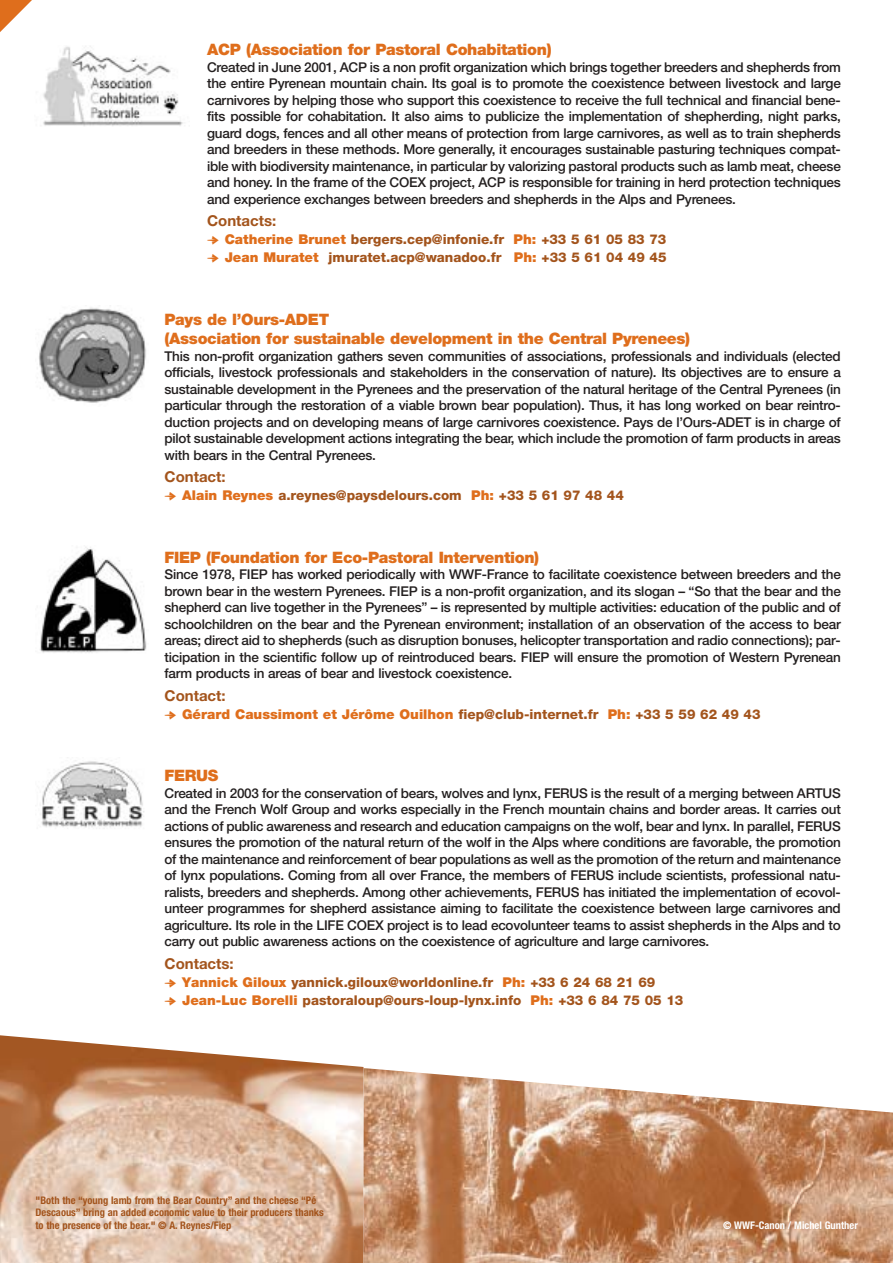
<style>
.page{position:relative;width:893px;height:1263px;background:#fff}
.page>*{position:absolute;margin:0;border:0;box-sizing:border-box;transform-origin:0 0}
.t1{font:900 15.75px/19.5px "Helvetica Neue";letter-spacing:-.02em;color:#df6e1c}
.t2{font:700 15px "Helvetica Neue";color:#a3541c}
.t3{font:500 13.5px/16.5px "Helvetica Neue";letter-spacing:-.015em;color:#231f1f;text-align:justify}
.t4{font:800 13.5px/18px "Helvetica Neue";color:#a3541c}
.t5{font:900 13.5px "Helvetica Neue";color:#df6e1c}
.t6{font:700 condensed 10.5px/12.6px "Helvetica Neue";color:#a3541c}
.t7{font:700 condensed 10.5px "Helvetica Neue";color:#fff}
.s1{font-family:"Fleches Left Right";font-weight:400;font-size:15px;color:#df6e1c}
.s2{font-weight:900;color:#df6e1c}
.s3{font-family:"Fleches Left Right";font-weight:400;font-size:15px}
.s4{font-weight:800;color:#a3541c}
</style>
<div class="page">
<img style="left:39px;top:307px;width:107px;height:96px">
<img style="left:40px;top:547px;width:107px;height:106px">
<img style="left:41px;top:760px;width:103px;height:69px">
<svg style="left:0;top:0;width:32px;height:32px"></svg>
<img style="left:43px;top:46px;width:140px;height:80px">
<img style="left:363px;top:1067px;width:529px;height:196px">
<img style="left:0;top:1035px;width:363px;height:228px">
<p class="t1" style="left:207px;top:41px;width:346px">ACP (Association for Pastoral Cohabitation)</p>
<p class="t3" style="left:207px;top:60px;width:635px">Created in June 2001, ACP is a non profit organization which brings together breeders and shepherds from the entire Pyrenean mountain chain. Its goal is to promote the coexistence between livestock and large carnivores by helping those who support this coexistence to receive the full technical and financial bene&shy;fits possible for cohabitation. It also aims to publicize the implementation of shepherding, night parks, guard dogs, fences and all other means of protection from large carnivores, as well as to train shepherds and breeders in these methods. More generally, it encourages sustainable pasturing techniques compat&shy;ible with biodiversity maintenance, in particular by valorizing pastoral products such as lamb meat, cheese and honey. In the frame of the COEX project, ACP is responsible for training in herd protection techniques and experience exchanges between breeders and shepherds in the Alps and Pyrenees.</p>
<p class="t2" style="left:207px;top:215px;width:71px">Contacts:</p>
<p class="t4" style="left:207px;top:231px;width:461px"><span class="s1">e</span> <span class="s2">Catherine Brunet</span> bergers.cep@infonie.fr <span class="s2">Ph:</span> +33 5 61 05 83 73 <span class="s1">e</span> <span class="s2">Jean Muratet</span> jmuratet.acp@wanadoo.fr <span class="s2">Ph:</span> +33 5 61 04 49 45</p>
<p class="t1" style="left:164px;top:311px;width:527px">Pays de l’Ours-ADET<br>(Association for sustainable development in the Central Pyrenees)</p>
<p class="t3" style="left:164px;top:349px;width:677px">This non-profit organization gathers seven communities of associations, professionals and individuals (elected officials, livestock professionals and stakeholders in the conservation of nature). Its objectives are to ensure a sustainable development in the Pyrenees and the preservation of the natural heritage of the Central Pyrenees (in particular through the restoration of a viable brown bear population). Thus, it has long worked on bear reintro&shy;duction projects and on developing means of large carnivores coexistence. Pays de l’Ours-ADET is in charge of pilot sustainable development actions integrating the bear, which include the promotion of farm products in areas with bears in the Central Pyrenees.</p>
<p class="t2" style="left:164px;top:471px;width:63px">Contact:</p>
<p class="t4" style="left:164px;top:487px;width:461px"><span class="s1">e</span> <span class="s2">Alain Reynes</span> a.reynes@paysdelours.com <span class="s2">Ph:</span> +33 5 61 97 48 44</p>
<p class="t1" style="left:164px;top:549px;width:376px">FIEP (Foundation for Eco-Pastoral Intervention)</p>
<p class="t3" style="left:164px;top:567px;width:677px">Since 1978, FIEP has worked periodically with WWF-France to facilitate coexistence between breeders and the brown bear in the western Pyrenees. FIEP is a non-profit organization, and its slogan – “So that the bear and the shepherd can live together in the Pyrenees” – is represented by multiple activities: education of the public and of schoolchildren on the bear and the Pyrenean environment; installation of an observation of the access to bear areas; direct aid to shepherds (such as disruption bonuses, helicopter transportation and radio connections); par&shy;ticipation in the scientific follow up of reintroduced bears. FIEP will ensure the promotion of Western Pyrenean farm products in areas of bear and livestock coexistence.</p>
<p class="t2" style="left:164px;top:690px;width:63px">Contact:</p>
<p class="t5" style="left:164px;top:709px;width:597px"><span class="s3">e</span> Gérard Caussimont et Jérôme Ouilhon <span class="s4">fiep@club-internet.fr</span> Ph: <span class="s4">+33 5 59 62 49 43</span></p>
<p class="t1" style="left:164px;top:767px;width:55px">FERUS</p>
<p class="t3" style="left:164px;top:786px;width:677px">Created in 2003 for the conservation of bears, wolves and lynx, FERUS is the result of a merging between ARTUS and the French Wolf Group and works especially in the French mountain chains and border areas. It carries out actions of public awareness and research and education campaigns on the wolf, bear and lynx. In parallel, FERUS ensures the promotion of the natural return of the wolf in the Alps where conditions are favorable, the promotion of the maintenance and reinforcement of bear populations as well as the promotion of the return and maintenance of lynx populations. Coming from all over France, the members of FERUS include scientists, professional natu&shy;ralists, breeders and shepherds. Among other achievements, FERUS has initiated the implementation of ecovol&shy;unteer programmes for shepherd assistance aiming to facilitate the coexistence between large carnivores and agriculture. Its role in the LIFE COEX project is to lead ecovolunteer teams to assist shepherds in the Alps and to carry out public awareness actions on the coexistence of agriculture and large carnivores.</p>
<p class="t2" style="left:164px;top:958px;width:71px">Contacts:</p>
<p class="t4" style="left:164px;top:974px;width:520px"><span class="s1">e</span> <span class="s2">Yannick Giloux</span> yannick.giloux@worldonline.fr <span class="s2">Ph:</span> +33 6 24 68 21 69<br><span class="s1">e</span> <span class="s2">Jean-Luc Borelli</span> pastoraloup@ours-loup-lynx.info <span class="s2">Ph:</span> +33 6 84 75 05 13</p>
<p class="t6" style="left:36px;top:1195px;width:290px">"Both the “young lamb from the Bear Country” and the cheese “Pé<br>Descaous” bring an added economic value to their producers thanks to the presence of the bear." © A. Reynes/Fiep</p>
<p class="t7" style="left:723px;top:1221px;width:136px">© WWF-Canon / Michel Gunther</p>
</div>
